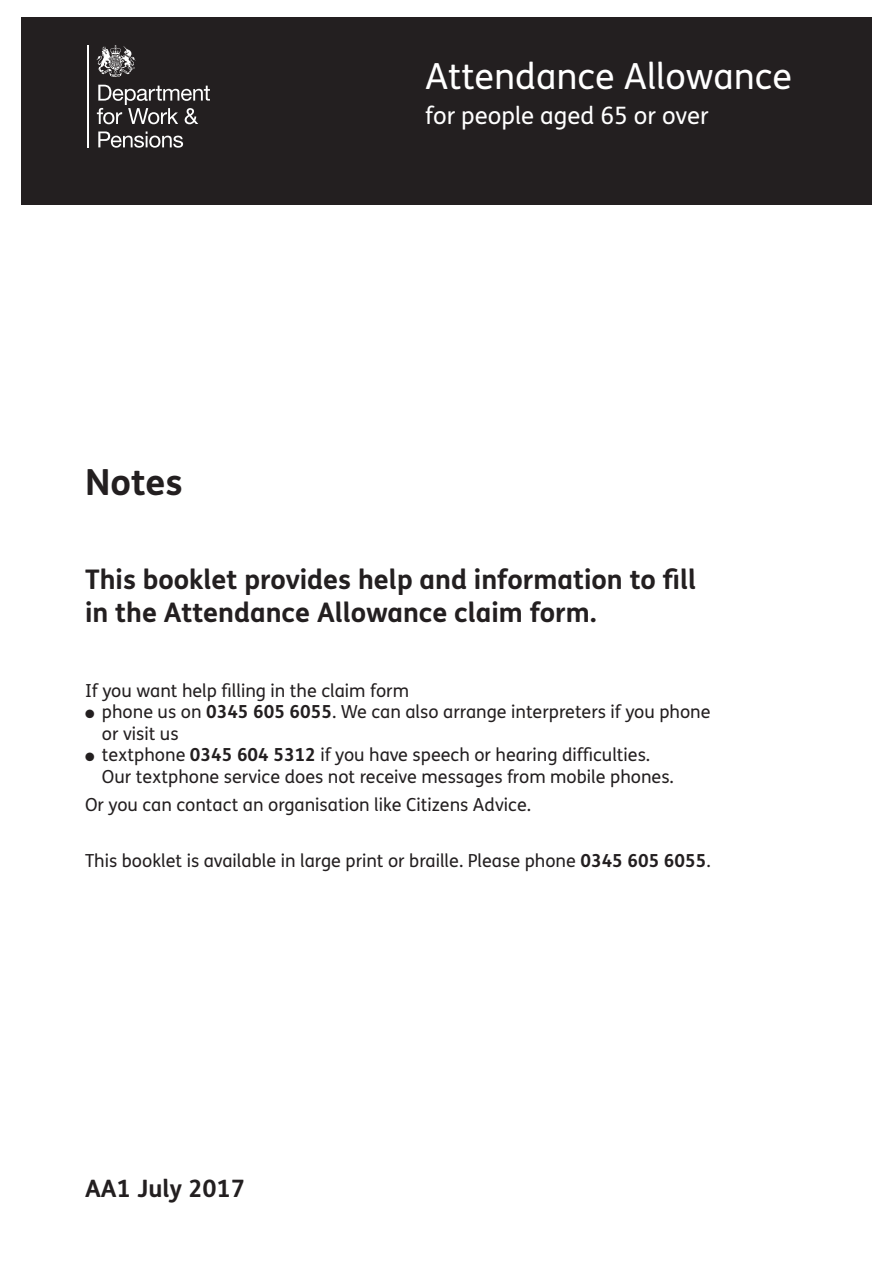
<style>
.page{position:relative;width:893px;height:1263px;background:#fff}
.page>*{position:absolute;margin:0;border:0;box-sizing:border-box;transform-origin:0 0}
.t1{font:36px "FS Me";color:#fff}
.t2{font:36px "FS Me Bold 2";color:#231f20}
.t3{font:27px/32.4px "FS Me Bold 2";color:#231f20}
.t4{font:24px "FS Me";color:#fff}
.t5{font:700 24px "FS Me";color:#231f20}
.t6{font:18px/21.6px "FS Me";color:#231f20}
.s1{font-family:"FS Me Bold 2"}
</style>
<div class="page">
<div style="left:21px;top:17px;width:851px;height:187px;background:#231f20"></div>
<hr style="left:87px;top:45px;width:2px;height:102px;background:#fff">
<svg style="left:97px;top:85px;width:113px;height:39px"></svg>
<svg style="left:98px;top:131px;width:85px;height:17px"></svg>
<svg style="left:97px;top:45px;width:39px;height:32px"></svg>
<h1 class="t2" style="left:85px;top:469px;width:99px">Notes</h1>
<h1 class="t1" style="left:425px;top:64px;width:368px">Attendance Allowance</h1>
<h3 class="t4" style="left:425px;top:106px;width:285px">for people aged 65 or over</h3>
<h2 class="t3" style="left:85px;top:566px;width:613px">This booklet provides help and information to fill in the Attendance Allowance claim form.</h2>
<p class="t6" style="left:85px;top:681px;width:326px">If you want help filling in the claim form</p>
<p class="t6" style="left:102px;top:703px;width:610px;text-indent:-17px">● phone us on <span class="s1">0345 605 6055</span>. We can also arrange interpreters if you phone or visit us</p>
<p class="t6" style="left:102px;top:746px;width:574px;text-indent:-17px">● textphone <span class="s1">0345 604 5312</span> if you have speech or hearing difficulties.<br>Our textphone service does not receive messages from mobile phones.</p>
<p class="t6" style="left:85px;top:796px;width:448px">Or you can contact an organisation like Citizens Advice.</p>
<p class="t6" style="left:85px;top:852px;width:627px">This booklet is available in large print or braille. Please phone <span class="s1">0345 605 6055</span>.</p>
<h3 class="t5" style="left:85px;top:1180px;width:162px">AA1 July 2017</h3>
</div>
